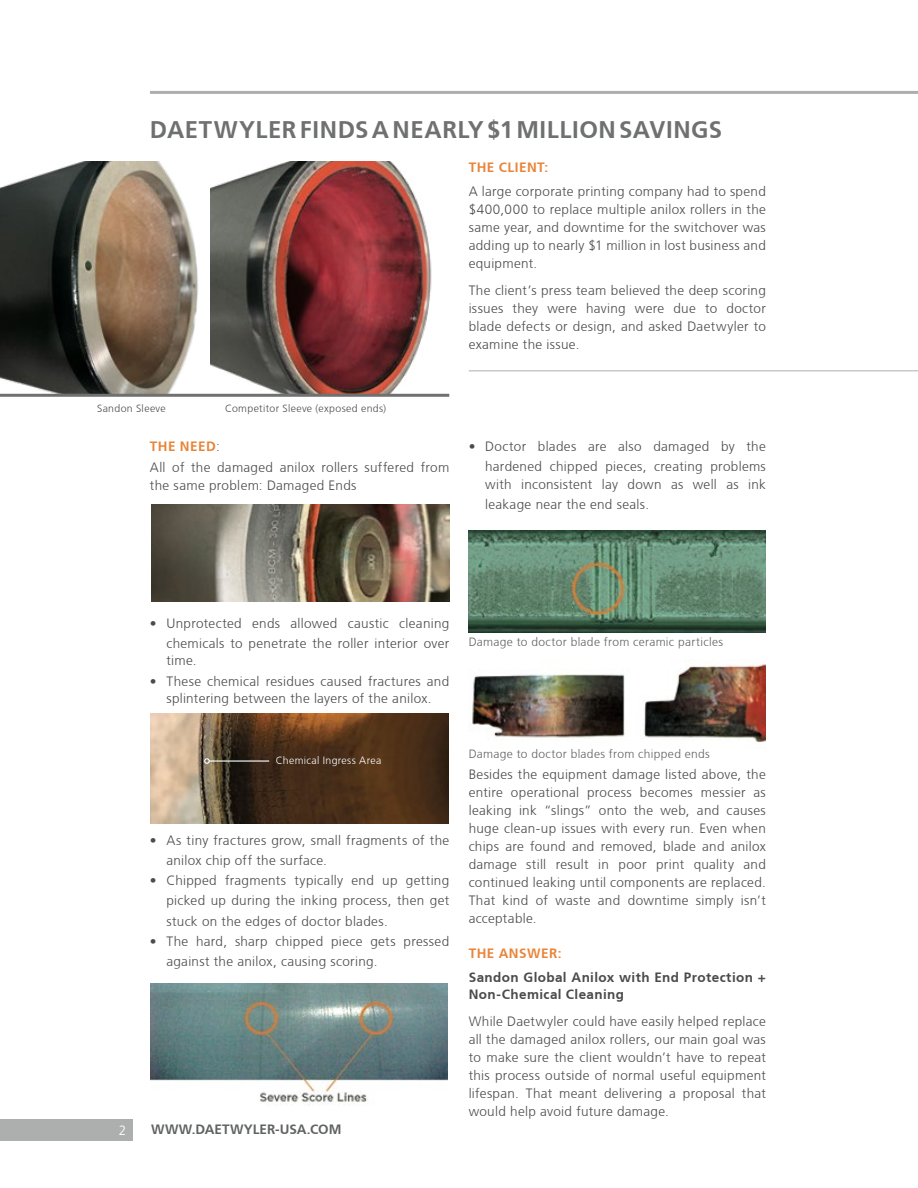
<style>
.page{position:relative;width:918px;height:1188px;background:#fff}
.page>*{position:absolute;margin:0;border:0;box-sizing:border-box;transform-origin:0 0}
.t1{font:700 24px "Frutiger CE";letter-spacing:.025em;color:#6f7170}
.t2{font:300 13.5px/18px "Frutiger CE";letter-spacing:.02em;color:#4a4c4b;text-align:justify}
.t3{font:700 13.5px/17.2px "Frutiger CE";letter-spacing:.03em;color:#4a4c4b}
.t4{font:700 13.5px "Frutiger CE";letter-spacing:-.005em;color:#606362}
.t5{font:700 13.5px "Frutiger CE";letter-spacing:.035em;color:#e9853a}
.t6{font:300 13.5px "Frutiger CE";color:#fff}
.t7{font:300 12px "Frutiger CE";letter-spacing:.03em;color:#606362}
.t8{font:300 10.5px "Frutiger CE";letter-spacing:.035em;color:#4a4c4b}
.t9{font:300 10.5px "Frutiger CE";letter-spacing:.03em;color:#fff}
.s1{font-weight:700;color:#e9853a}
</style>
<div class="page">
<img style="left:230px;top:162px;width:217px;height:232px">
<img style="left:0;top:162px;width:230px;height:232px">
<img style="left:151px;top:505px;width:298px;height:97px">
<img style="left:151px;top:713px;width:298px;height:111px">
<hr style="left:209px;top:760px;width:60px;height:2px;background:#fff">
<svg style="left:204px;top:758px;width:6px;height:6px"></svg>
<img style="left:151px;top:984px;width:297px;height:122px">
<img style="left:469px;top:531px;width:297px;height:102px">
<img style="left:472px;top:664px;width:294px;height:85px">
<div style="left:0;top:1119px;width:133px;height:21px;background:#acafad"></div>
<hr style="left:150px;top:91px;width:768px;height:3px;background:#acafad">
<hr style="left:469px;top:371px;width:449px;height:1px;background:#acafad">
<hr style="left:0;top:394px;width:449px;height:3px;background:#6f7170">
<h1 class="t1" style="left:150px;top:116px;width:574px">DAETWYLER FINDS A NEARLY $1 MILLION SAVINGS</h1>
<p class="t5" style="left:469px;top:159px;width:81px">THE CLIENT:</p>
<p class="t2" style="left:469px;top:182px;width:299px">A large corporate printing company had to spend $400,000 to replace multiple anilox rollers in the same year, and downtime for the switchover was adding up to nearly $1 million in lost business and equipment.</p>
<p class="t2" style="left:469px;top:281px;width:299px">The client’s press team believed the deep scoring issues they were having were due to doctor blade defects or design, and asked Daetwyler to examine the issue.</p>
<p class="t8" style="left:97px;top:402px;width:70px">Sandon Sleeve</p>
<p class="t8" style="left:225px;top:402px;width:163px">Competitor Sleeve (exposed ends)</p>
<p class="t2" style="left:150px;top:435px;width:301px;line-height:21px"><span class="s1">THE NEED</span>:<br>All of the damaged anilox rollers suffered from</p>
<p class="t2" style="left:150px;top:476px;width:208px">the same problem: Damaged Ends</p>
<p class="t2" style="left:469px;top:436px;width:299px;line-height:20.2px;text-align:right">• Doctor blades are also damaged by the hardened chipped pieces, creating problems</p>
<p class="t2" style="left:485px;top:474px;width:282px;line-height:20.2px">with inconsistent lay down as well as ink leakage near the end seals.</p>
<p class="t2" style="left:150px;top:613px;width:301px;line-height:20.2px;text-align:right">• Unprotected ends allowed caustic cleaning chemicals to penetrate the roller interior over</p>
<p class="t2" style="left:166px;top:651px;width:32px">time.</p>
<p class="t2" style="left:150px;top:672px;width:301px;line-height:17.2px;text-align:center">• These chemical residues caused fractures and splintering between the layers of the anilox.</p>
<p class="t9" style="left:276px;top:754px;width:107px">Chemical Ingress Area</p>
<p class="t2" style="left:166px;top:830px;width:284px;line-height:20.2px;text-indent:-16px">• As tiny fractures grow, small fragments of the anilox chip off the surface.</p>
<p class="t2" style="left:166px;top:870px;width:284px;line-height:20.2px;text-indent:-16px">• Chipped fragments typically end up getting picked up during the inking process, then get stuck on the edges of doctor blades.</p>
<p class="t2" style="left:166px;top:931px;width:284px;line-height:20.2px;text-indent:-16px">• The hard, sharp chipped piece gets pressed against the anilox, causing scoring.</p>
<p class="t6" style="left:119px;top:1122px;width:9px">2</p>
<p class="t4" style="left:151px;top:1122px;width:192px">WWW.DAETWYLER-USA.COM</p>
<p class="t7" style="left:469px;top:635px;width:256px">Damage to doctor blade from ceramic particles</p>
<p class="t7" style="left:469px;top:746px;width:243px">Damage to doctor blades from chipped ends</p>
<p class="t2" style="left:469px;top:765px;width:299px">Besides the equipment damage listed above, the entire operational process becomes messier as leaking ink “slings” onto the web, and causes huge clean-up issues with every run. Even when chips are found and removed, blade and anilox damage still result in poor print quality and continued leaking until components are replaced.<br>That kind of waste and downtime simply isn’t acceptable.</p>
<p class="t5" style="left:469px;top:946px;width:94px">THE ANSWER:</p>
<p class="t3" style="left:469px;top:968px;width:299px">Sandon Global Anilox with End Protection +<br>Non-Chemical Cleaning</p>
<p class="t2" style="left:469px;top:1012px;width:299px">While Daetwyler could have easily helped replace all the damaged anilox rollers, our main goal was to make sure the client wouldn’t have to repeat this process outside of normal useful equipment lifespan. That meant delivering a proposal that would help avoid future damage.</p>
</div>
